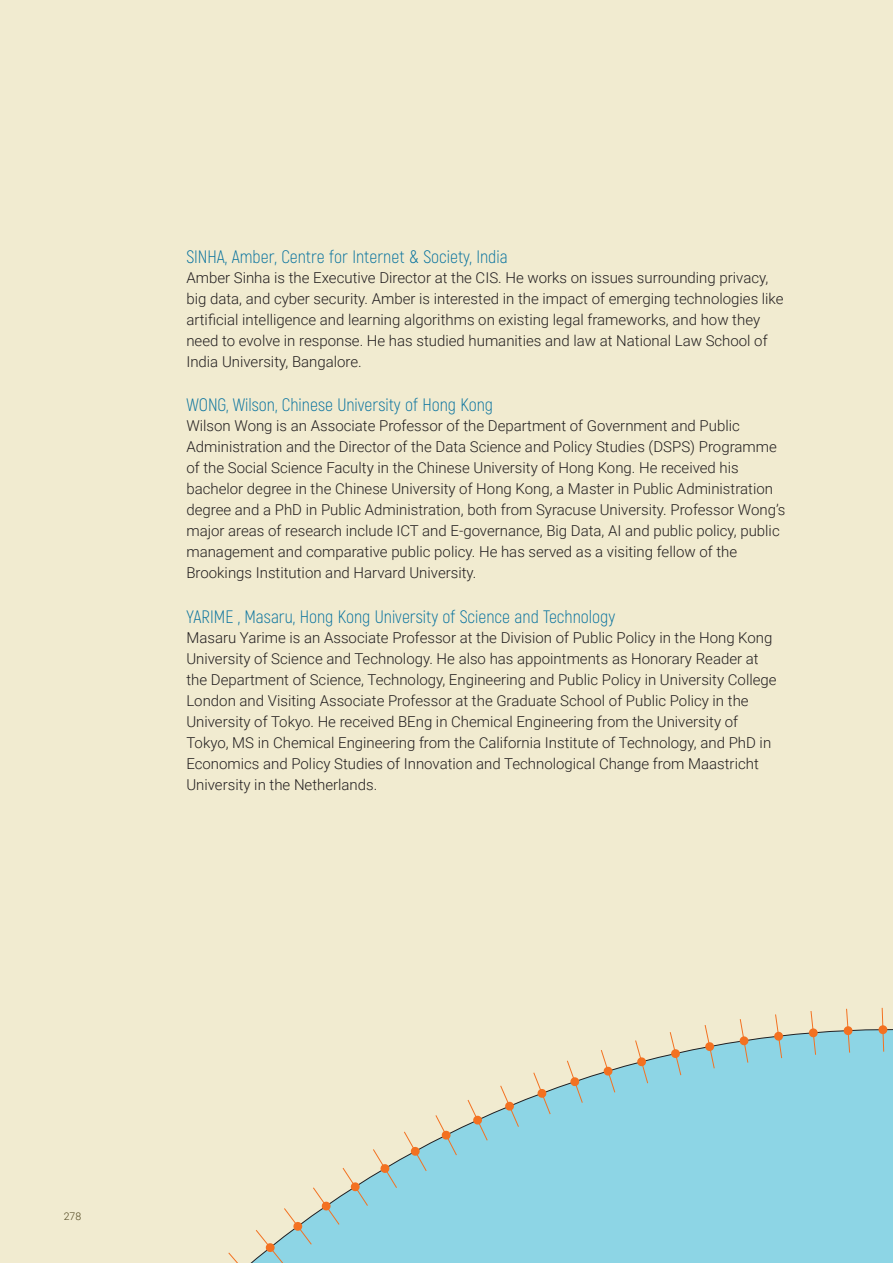
<style>
.page{position:relative;width:893px;height:1263px;background:#f1ebd0}
.page>*{position:absolute;margin:0;border:0;box-sizing:border-box;transform-origin:0 0}
.t1{font:300 18px "Akrobat";color:#05719e}
.t2{font:300 15px/21px "Roboto";color:#231f20}
.t3{font:300 10.5px "Roboto";color:#4d431c}
</style>
<div class="page">
<svg style="left:397px;top:1029px;width:496px;height:234px"></svg>
<div style="left:878px;top:1025px;width:9px;height:9px;background:#f37121;border-radius:50%"></div>
<svg style="left:882px;top:1007px;width:2px;height:45px"></svg>
<svg style="left:843px;top:1026px;width:10px;height:9px"></svg>
<svg style="left:846px;top:1008px;width:4px;height:45px"></svg>
<svg style="left:809px;top:1028px;width:9px;height:9px"></svg>
<svg style="left:811px;top:1011px;width:5px;height:44px"></svg>
<svg style="left:775px;top:1014px;width:7px;height:44px"></svg>
<svg style="left:740px;top:1019px;width:8px;height:44px"></svg>
<svg style="left:705px;top:1025px;width:10px;height:44px"></svg>
<svg style="left:670px;top:1032px;width:11px;height:43px"></svg>
<svg style="left:635px;top:1040px;width:13px;height:43px"></svg>
<svg style="left:601px;top:1050px;width:14px;height:43px"></svg>
<svg style="left:567px;top:1060px;width:16px;height:43px"></svg>
<svg style="left:533px;top:1072px;width:18px;height:42px"></svg>
<svg style="left:500px;top:1085px;width:19px;height:42px"></svg>
<svg style="left:468px;top:1099px;width:20px;height:42px"></svg>
<svg style="left:435px;top:1115px;width:22px;height:40px"></svg>
<svg style="left:404px;top:1131px;width:23px;height:40px"></svg>
<svg style="left:228px;top:1149px;width:169px;height:114px"></svg>
<p class="t1" style="left:186px;top:246px;width:323px">SINHA, Amber, Centre for Internet &amp; Society, India</p>
<p class="t2" style="left:186px;top:266px;width:599px">Amber Sinha is the Executive Director at the CIS. He works on issues surrounding privacy, big data, and cyber security. Amber is interested in the impact of emerging technologies like artificial intelligence and learning algorithms on existing legal frameworks, and how they need to evolve in response. He has studied humanities and law at National Law School of India University, Bangalore.</p>
<p class="t1" style="left:186px;top:394px;width:308px">WONG, Wilson, Chinese University of Hong Kong</p>
<p class="t2" style="left:186px;top:415px;width:601px">Wilson Wong is an Associate Professor of the Department of Government and Public Administration and the Director of the Data Science and Policy Studies (DSPS) Programme of the Social Science Faculty in the Chinese University of Hong Kong. He received his bachelor degree in the Chinese University of Hong Kong, a Master in Public Administration degree and a PhD in Public Administration, both from Syracuse University. Professor Wong’s major areas of research include ICT and E-governance, Big Data, AI and public policy, public management and comparative public policy. He has served as a visiting fellow of the Brookings Institution and Harvard University.</p>
<p class="t1" style="left:186px;top:606px;width:430px">YARIME , Masaru, Hong Kong University of Science and Technology</p>
<p class="t2" style="left:186px;top:626px;width:592px">Masaru Yarime is an Associate Professor at the Division of Public Policy in the Hong Kong University of Science and Technology. He also has appointments as Honorary Reader at the Department of Science, Technology, Engineering and Public Policy in University College London and Visiting Associate Professor at the Graduate School of Public Policy in the University of Tokyo. He received BEng in Chemical Engineering from the University of Tokyo, MS in Chemical Engineering from the California Institute of Technology, and PhD in Economics and Policy Studies of Innovation and Technological Change from Maastricht University in the Netherlands.</p>
<p class="t3" style="left:64px;top:1209px;width:19px">278</p>
</div>
